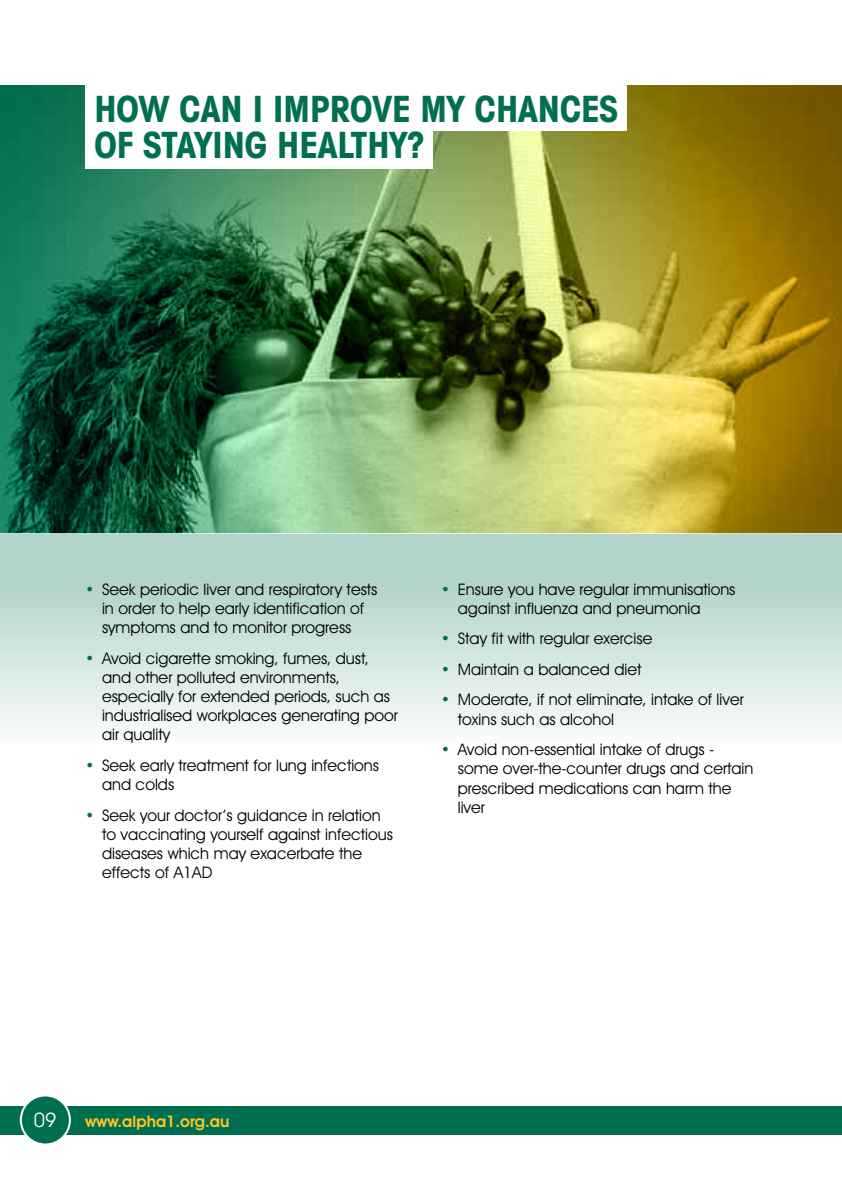
<style>
.page{position:relative;width:842px;height:1191px;background:#fff}
.page>*{position:absolute;margin:0;border:0;box-sizing:border-box;transform-origin:0 0}
.t1{font:700 condensed 36px/36px "Avant Garde IT Cby BT";color:#006f51}
.t2{font:20px "Avant Garde IT Cby BT";color:#fff}
.t3{font:16px/19.2px "Avant Garde IT Cby BT";color:#000}
.t4{font:600 16px "Avant Garde IT Cby BT";color:#ffc425}
.s1{color:#006f51}
</style>
<div class="page">
<div style="left:0;top:533px;width:842px;height:214px;background:linear-gradient(to bottom,#a5ccc1,#f8fbfa)"></div>
<img style="left:0;top:85px;width:842px;height:448px">
<div style="left:85px;top:0;width:541px;height:130px;background:#fff"></div>
<div style="left:85px;top:123px;width:347px;height:45px;background:#fff"></div>
<div style="left:0;top:1106px;width:842px;height:28px;background:#006f51"></div>
<div style="left:21px;top:1095px;width:49px;height:49px;background:#006f51;border-radius:50%"></div>
<div style="left:20px;top:1094px;width:51px;height:51px;border:2px solid #fff;border-radius:50%"></div>
<h1 class="t1" style="left:94px;top:91px;width:524px;text-indent:256px">OVE MY CHANC ES<br>OF STAYING HEALTHY?</h1>
<h1 class="t1" style="left:94px;top:91px;width:212px">HOW CAN I IMPR</h1>
<p class="t3" style="left:85px;top:579px;width:294px;text-align:center"><span class="s1">•</span> Seek periodic liver and respiratory tests in order to help early identification of symptoms and to monitor progress</p>
<p class="t3" style="left:102px;top:648px;width:297px;text-indent:-17px"><span class="s1">•</span> Avoid cigarette smoking, fumes, dust, and other polluted environments, especially for extended periods, such as industrialised workplaces generating poor air quality</p>
<p class="t3" style="left:102px;top:755px;width:279px;text-indent:-17px"><span class="s1">•</span> Seek early treatment for lung infections and colds</p>
<p class="t3" style="left:102px;top:805px;width:292px;text-indent:-17px"><span class="s1">•</span> Seek your doctor’s guidance in relation to vaccinating yourself against infectious diseases which may exacerbate the effects of A1AD</p>
<p class="t3" style="left:458px;top:579px;width:279px;text-indent:-17px"><span class="s1">•</span> Ensure you have regular immunisations against influenza and pneumonia</p>
<p class="t3" style="left:441px;top:629px;width:213px"><span class="s1">•</span> Stay fit with regular exercise</p>
<p class="t3" style="left:441px;top:659px;width:202px"><span class="s1">•</span> Maintain a balanced diet</p>
<p class="t3" style="left:458px;top:690px;width:287px;text-indent:-17px"><span class="s1">•</span> Moderate, if not eliminate, intake of liver toxins such as alcohol</p>
<p class="t3" style="left:458px;top:740px;width:297px;text-indent:-17px"><span class="s1">•</span> Avoid non-essential intake of drugs - some over-the-counter drugs and certain prescribed medications can harm the liver</p>
<p class="t2" style="left:34px;top:1108px;width:24px">09</p>
<p class="t4" style="left:85px;top:1111px;width:146px">www.alpha1.org.au</p>
</div>
